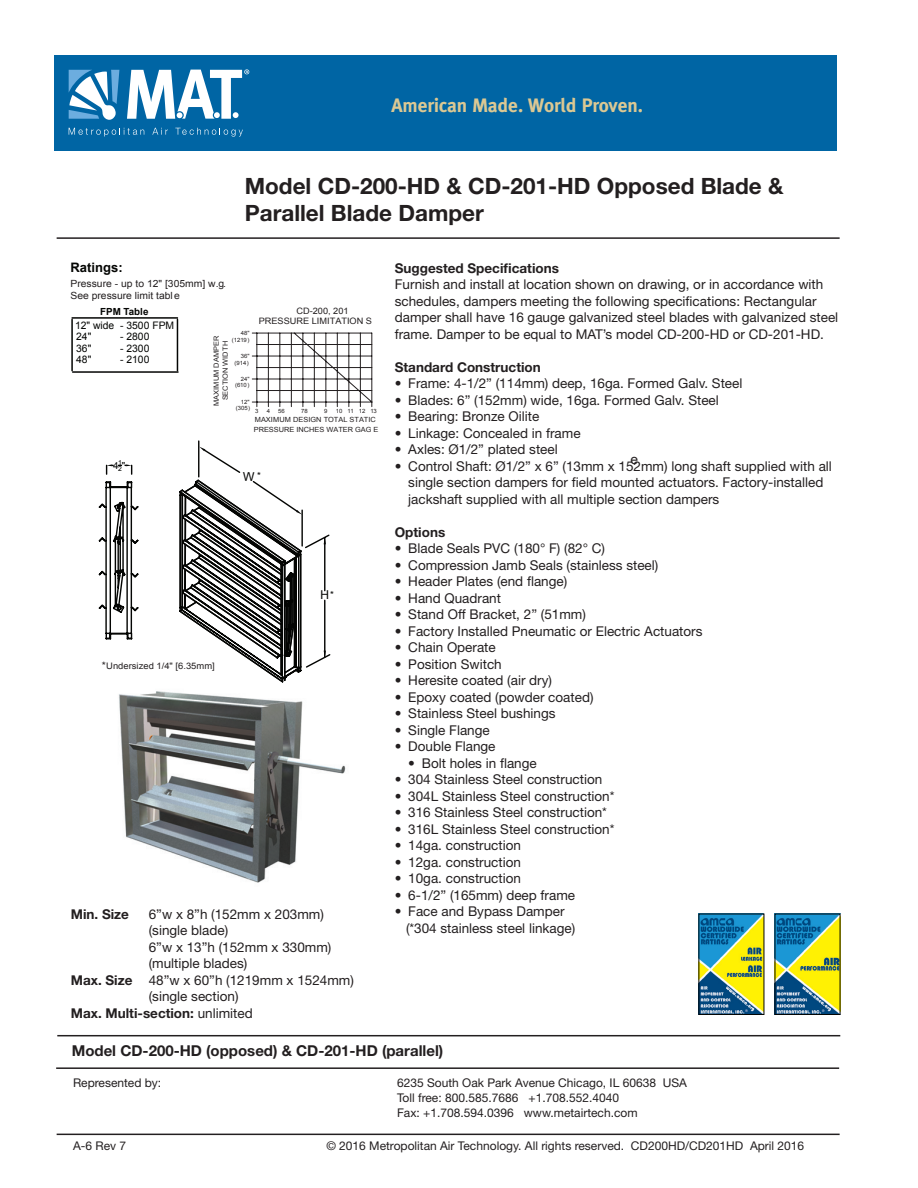
<style>
.page{position:relative;width:918px;height:1188px;background:#fff}
.page>*{position:absolute;margin:0;border:0;box-sizing:border-box;transform-origin:0 0}
.t1{font:700 22.5px/27px "Helvetica Neue";color:#231f20}
.t2{font:700 19.5px "Meta";color:#dbc893}
.t3{font:700 15px "Helvetica Neue";color:#231f20}
.t4{font:13.5px/16.5px "Helvetica Neue";color:#231f20}
.t5{font:700 13.5px "Helvetica Neue";color:#231f20}
.t6{font:13.2px "Arial";color:#231f20;scale:1.05 1}
.t7{font:700 13.05px "Arial";color:#040503}
.t8{font:12px/15px "Helvetica Neue";color:#231f20}
.t9{font:10.35px/11.2px "Arial";color:#040503}
.t10{font:9.9px/11.9px "Arial";color:#231f20;scale:1.05 1}
.t11{font:700 9.75px "Arial";color:#040503}
.t12{font:9.75px "Arial";color:#040503}
.t13{font:9px "Arial";color:#231f20;scale:1.05 1}
.t14{font:8.85px "Arial";color:#231f20;scale:1.04 1}
.t15{font:7.05px "Arial";color:#231f20;scale:1.04 1}
.t16{font:6.9px "Arial";color:#040503}
.t17{font:5.85px "Arial";color:#231f20}
.s1{font-size:10.2px}
.s2{font-weight:700}
.s3{font-weight:400}
</style>
<div class="page">
<div style="left:55px;top:55px;width:782px;height:96px;background:#0065a4"></div>
<svg style="left:69px;top:128px;width:75px;height:9px"></svg>
<svg style="left:152px;top:128px;width:16px;height:7px"></svg>
<svg style="left:175px;top:128px;width:68px;height:9px"></svg>
<svg style="left:69px;top:70px;width:50px;height:50px"></svg>
<svg style="left:127px;top:69px;width:122px;height:50px"></svg>
<hr style="left:57px;top:1134px;width:783px;height:1px;background:#231f20">
<hr style="left:57px;top:237px;width:783px;height:2px;background:#231f20">
<hr style="left:56px;top:1067px;width:783px;height:2px;background:#231f20">
<hr style="left:57px;top:1035px;width:783px;height:1px;background:#231f20">
<img style="left:701px;top:916px;width:61px;height:97px">
<img style="left:777px;top:916px;width:61px;height:97px">
<hr style="left:71px;top:319px;width:2px;height:52px;background:#040503">
<hr style="left:177px;top:319px;width:1px;height:52px;background:#040503">
<hr style="left:72px;top:317px;width:105px;height:2px;background:#040503">
<img style="left:119px;top:691px;width:227px;height:192px">
<hr style="left:73px;top:371px;width:105px;height:2px;background:#040503">
<svg style="left:252px;top:332px;width:121px;height:75px"></svg>
<svg style="left:105px;top:447px;width:226px;height:236px"></svg>
<h2 class="t2" style="left:392px;top:94px;width:253px">American Made. World Proven.</h2>
<h1 class="t1" style="left:245px;top:171px;width:540px">Model CD-200-HD &amp; CD-201-HD Opposed Blade &amp;<br>Parallel Blade Damper</h1>
<p class="t7" style="left:71px;top:258px;width:54px">Ratings:</p>
<p class="t11" style="left:100px;top:305px;width:50px">FPM Table</p>
<p class="t9" style="left:75px;top:320px;width:101px">12" wide - 3500 FPM<br>24"</p>
<p class="t10" style="left:70px;top:278px;width:150px">Pressure - up to 12" [305mm] w.g.<br>See pressure limit table</p>
<p class="t14" style="left:297px;top:305px;width:52px">CD-200, 201</p>
<p class="t14" style="left:259px;top:315px;width:110px">PRESSURE LIMITATION S</p>
<p class="t17" style="left:241px;top:329px;width:10px">48"</p>
<p class="t9" style="left:120px;top:331px;width:31px">- 2800</p>
<p class="t15" style="left:212px;top:406px;width:69px;rotate:-90deg">MAXIMUM DAMPER</p>
<p class="t17" style="left:232px;top:336px;width:19px">(1219)</p>
<p class="t15" style="left:221px;top:400px;width:59px;rotate:-90deg">SECTION WIDTH</p>
<p class="t9" style="left:76px;top:342px;width:17px">36"</p>
<p class="t9" style="left:120px;top:342px;width:31px">- 2300</p>
<p class="t9" style="left:76px;top:354px;width:17px">48"</p>
<p class="t9" style="left:120px;top:354px;width:31px">- 2100</p>
<p class="t17" style="left:241px;top:352px;width:10px">36"</p>
<p class="t17" style="left:235px;top:382px;width:16px">(610)</p>
<p class="t17" style="left:235px;top:359px;width:16px">(914)</p>
<p class="t17" style="left:241px;top:375px;width:10px">24"</p>
<p class="t17" style="left:241px;top:398px;width:10px">12"</p>
<p class="t17" style="left:236px;top:404px;width:16px">(305)</p>
<p class="t17" style="left:267px;top:407px;width:5px">4</p>
<p class="t17" style="left:278px;top:407px;width:8px">56</p>
<p class="t17" style="left:301px;top:407px;width:8px">78</p>
<p class="t17" style="left:324px;top:407px;width:5px">9</p>
<p class="t17" style="left:347px;top:407px;width:20px">11 12</p>
<p class="t17" style="left:336px;top:407px;width:8px">10</p>
<p class="t15" style="left:254px;top:425px;width:121px">PRESSURE INCHES WATER GAG E</p>
<p class="t17" style="left:255px;top:407px;width:5px">3</p>
<p class="t17" style="left:370px;top:407px;width:8px">13</p>
<p class="t15" style="left:255px;top:415px;width:118px">MAXIMUM DESIGN TOTAL STATIC</p>
<p class="t12" style="left:113px;top:459px;width:10px">4<sup>1</sup></p>
<p class="t16" style="left:118px;top:464px;width:9px">2<sup>"</sup></p>
<p class="t12" style="left:257px;top:470px;width:5px">*</p>
<p class="t13" style="left:102px;top:660px;width:109px"><span class="s1">*</span>Undersized 1/4" [6.35mm]</p>
<p class="t12" style="left:330px;top:588px;width:5px">*</p>
<p class="t5" style="left:71px;top:906px;width:60px">Min. Size</p>
<p class="t4" style="left:149px;top:906px;width:177px">6”w x 8”h (152mm x 203mm)</p>
<p class="t4" style="left:149px;top:922px;width:81px">(single blade)</p>
<p class="t4" style="left:149px;top:939px;width:184px">6”w x 13”h (152mm x 330mm)</p>
<p class="t4" style="left:149px;top:955px;width:100px">(multiple blades)</p>
<p class="t4" style="left:71px;top:972px;width:285px"><span class="s2">Max. Size</span> 48”w x 60”h (1219mm x 1524mm)</p>
<p class="t4" style="left:149px;top:988px;width:91px">(single section)</p>
<p class="t5" style="left:71px;top:1005px;width:183px">Max. Multi-section: <span class="s3">unlimited</span></p>
<p class="t5" style="left:395px;top:260px;width:166px">Suggested Specifications</p>
<p class="t4" style="left:395px;top:276px;width:445px">Furnish and install at location shown on drawing, or in accordance with schedules, dampers meeting the following specifications: Rectangular damper shall have 16 gauge galvanized steel blades with galvanized steel frame. Damper to be equal to MAT’s model CD-200-HD or CD-201-HD.</p>
<p class="t5" style="left:395px;top:359px;width:148px">Standard Construction</p>
<p class="t4" style="left:395px;top:375px;width:349px">• Frame: 4-1/2” (114mm) deep, 16ga. Formed Galv. Steel</p>
<p class="t4" style="left:395px;top:391px;width:326px">• Blades: 6” (152mm) wide, 16ga. Formed Galv. Steel</p>
<p class="t4" style="left:395px;top:408px;width:146px">• Bearing: Bronze Oilite</p>
<p class="t4" style="left:395px;top:424px;width:187px">• Linkage: Concealed in frame</p>
<p class="t4" style="left:395px;top:441px;width:165px">• Axles: Ø1/2” plated steel</p>
<p class="t4" style="left:408px;top:457px;width:425px;text-indent:-14px">• Control Shaft: Ø1/2” x 6” (13mm x 152mm) long shaft supplied with all single section dampers for field mounted actuators. Factory-installed jackshaft supplied with all multiple section dampers</p>
<p class="t5" style="left:395px;top:524px;width:52px">Options</p>
<p class="t4" style="left:395px;top:540px;width:212px">• Blade Seals PVC (180° F) (82° C)</p>
<p class="t4" style="left:395px;top:556px;width:265px">• Compression Jamb Seals (stainless steel)</p>
<p class="t4" style="left:395px;top:573px;width:174px">• Header Plates (end flange)</p>
<p class="t4" style="left:395px;top:589px;width:108px">• Hand Quadrant</p>
<p class="t4" style="left:395px;top:606px;width:193px">• Stand Off Bracket, 2” (51mm)</p>
<p class="t4" style="left:395px;top:622px;width:309px">• Factory Installed Pneumatic or Electric Actuators</p>
<p class="t4" style="left:395px;top:639px;width:103px">• Chain Operate</p>
<p class="t4" style="left:395px;top:655px;width:108px">• Position Switch</p>
<p class="t4" style="left:395px;top:672px;width:159px">• Heresite coated (air dry)</p>
<p class="t4" style="left:395px;top:688px;width:200px">• Epoxy coated (powder coated)</p>
<p class="t4" style="left:395px;top:705px;width:162px">• Stainless Steel bushings</p>
<p class="t4" style="left:395px;top:721px;width:96px">• Single Flange</p>
<p class="t4" style="left:395px;top:738px;width:102px">• Double Flange</p>
<p class="t4" style="left:408px;top:754px;width:130px">• Bolt holes in flange</p>
<p class="t4" style="left:395px;top:771px;width:209px">• 304 Stainless Steel construction</p>
<p class="t4" style="left:395px;top:787px;width:221px">• 304L Stainless Steel construction*</p>
<p class="t4" style="left:395px;top:804px;width:214px">• 316 Stainless Steel construction*</p>
<p class="t4" style="left:395px;top:820px;width:221px">• 316L Stainless Steel construction*</p>
<p class="t4" style="left:395px;top:837px;width:128px">• 14ga. construction</p>
<p class="t4" style="left:395px;top:853px;width:128px">• 12ga. construction</p>
<p class="t4" style="left:395px;top:870px;width:128px">• 10ga. construction</p>
<p class="t4" style="left:395px;top:886px;width:182px">• 6-1/2” (165mm) deep frame</p>
<p class="t4" style="left:406px;top:903px;width:171px;text-indent:-11px">• Face and Bypass Damper (*304 stainless steel linkage)</p>
<p class="t6" style="left:631px;top:451px;width:9px">e</p>
<p class="t3" style="left:72px;top:1042px;width:373px">Model CD-200-HD (opposed) &amp; CD-201-HD (parallel)</p>
<p class="t8" style="left:73px;top:1075px;width:90px">Represented by:</p>
<p class="t8" style="left:397px;top:1075px;width:291px">6235 South Oak Park Avenue Chicago, IL 60638 USA<br>Toll free: 800.585.7686 +1.708.552.4040<br>Fax: +1.708.594.0396 www.metairtech.com</p>
<p class="t8" style="left:73px;top:1138px;width:55px">A-6 Rev 7</p>
<p class="t8" style="left:326px;top:1138px;width:479px">© 2016 Metropolitan Air Technology. All rights reserved. CD200HD/CD201HD April 2016</p>
</div>
